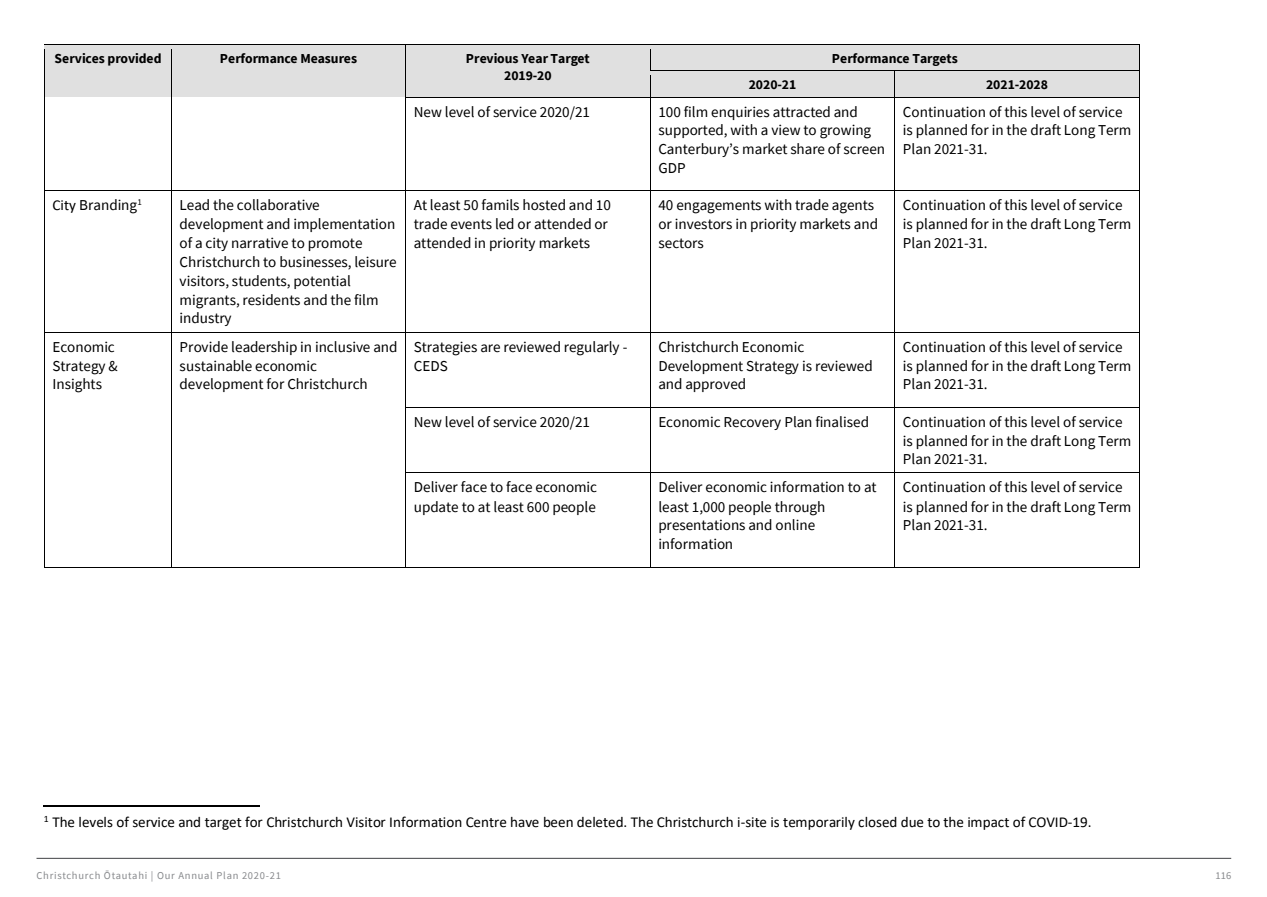
<style>
.page{position:relative;width:1267px;height:897px;background:#fff}
.page>*{position:absolute;margin:0;border:0;box-sizing:border-box;transform-origin:0 0}
.t1{font:15.15px/18.9px "Source Sans Pro";letter-spacing:-.005em;color:#000}
.t2{font:15.15px "Calibri";color:#000}
.t3{font:700 13.65px/17px "Source Sans Pro";color:#000;text-align:center}
.t4{font:10.5px "Source Sans Pro";letter-spacing:.07em;color:#87898c}
.s1{font-family:"Calibri"}
</style>
<div class="page">
<hr style="left:37px;top:857px;width:1194px;height:1px;background:#57585a">
<div style="left:45px;top:45px;width:126px;height:52px;background:#e0e0e0"></div>
<div style="left:172px;top:45px;width:233px;height:52px;background:#e0e0e0"></div>
<div style="left:406px;top:45px;width:244px;height:52px;background:#e0e0e0"></div>
<div style="left:650px;top:45px;width:489px;height:26px;background:#e0e0e0"></div>
<hr style="left:45px;top:44px;width:126px;height:1px;background:#000">
<hr style="left:172px;top:44px;width:233px;height:1px;background:#000">
<hr style="left:406px;top:44px;width:243px;height:1px;background:#000">
<hr style="left:650px;top:44px;width:489px;height:1px;background:#000">
<div style="left:650px;top:71px;width:244px;height:26px;background:#e0e0e0"></div>
<div style="left:895px;top:71px;width:244px;height:26px;background:#e0e0e0"></div>
<svg style="left:44px;top:44px;width:1px;height:58px"></svg>
<svg style="left:171px;top:44px;width:1px;height:58px"></svg>
<svg style="left:405px;top:44px;width:1px;height:58px"></svg>
<hr style="left:406px;top:97px;width:243px;height:1px;background:#000">
<hr style="left:650px;top:97px;width:244px;height:1px;background:#000">
<svg style="left:894px;top:71px;width:1px;height:31px"></svg>
<hr style="left:895px;top:97px;width:244px;height:1px;background:#000">
<svg style="left:1139px;top:44px;width:1px;height:58px"></svg>
<hr style="left:44px;top:102px;width:1px;height:88px;background:#000">
<hr style="left:171px;top:102px;width:1px;height:88px;background:#000">
<hr style="left:405px;top:102px;width:1px;height:88px;background:#000">
<hr style="left:649px;top:102px;width:1px;height:88px;background:#000">
<hr style="left:894px;top:102px;width:1px;height:88px;background:#000">
<hr style="left:1139px;top:102px;width:1px;height:88px;background:#000">
<hr style="left:45px;top:190px;width:126px;height:1px;background:#000">
<hr style="left:172px;top:190px;width:233px;height:1px;background:#000">
<hr style="left:406px;top:190px;width:243px;height:1px;background:#000">
<hr style="left:650px;top:190px;width:244px;height:1px;background:#000">
<hr style="left:895px;top:190px;width:244px;height:1px;background:#000">
<hr style="left:44px;top:195px;width:1px;height:137px;background:#000">
<hr style="left:171px;top:195px;width:1px;height:137px;background:#000">
<hr style="left:405px;top:195px;width:1px;height:137px;background:#000">
<hr style="left:649px;top:195px;width:1px;height:137px;background:#000">
<hr style="left:894px;top:195px;width:1px;height:137px;background:#000">
<hr style="left:1139px;top:195px;width:1px;height:137px;background:#000">
<hr style="left:45px;top:332px;width:126px;height:1px;background:#000">
<hr style="left:172px;top:332px;width:233px;height:1px;background:#000">
<hr style="left:406px;top:332px;width:243px;height:1px;background:#000">
<hr style="left:650px;top:332px;width:244px;height:1px;background:#000">
<hr style="left:895px;top:332px;width:244px;height:1px;background:#000">
<hr style="left:44px;top:337px;width:1px;height:69px;background:#000">
<hr style="left:171px;top:337px;width:1px;height:69px;background:#000">
<hr style="left:405px;top:337px;width:1px;height:69px;background:#000">
<hr style="left:649px;top:337px;width:1px;height:69px;background:#000">
<hr style="left:894px;top:337px;width:1px;height:69px;background:#000">
<hr style="left:1139px;top:337px;width:1px;height:69px;background:#000">
<hr style="left:406px;top:406px;width:243px;height:1px;background:#000">
<hr style="left:650px;top:406px;width:244px;height:1px;background:#000">
<hr style="left:895px;top:406px;width:244px;height:1px;background:#000">
<hr style="left:44px;top:411px;width:1px;height:61px;background:#000">
<hr style="left:171px;top:411px;width:1px;height:61px;background:#000">
<hr style="left:405px;top:411px;width:1px;height:61px;background:#000">
<hr style="left:649px;top:411px;width:1px;height:61px;background:#000">
<hr style="left:894px;top:411px;width:1px;height:61px;background:#000">
<hr style="left:1139px;top:411px;width:1px;height:61px;background:#000">
<hr style="left:406px;top:472px;width:243px;height:1px;background:#000">
<hr style="left:650px;top:472px;width:244px;height:1px;background:#000">
<hr style="left:895px;top:472px;width:244px;height:1px;background:#000">
<hr style="left:44px;top:477px;width:1px;height:89px;background:#000">
<hr style="left:45px;top:566px;width:126px;height:1px;background:#000">
<hr style="left:171px;top:477px;width:1px;height:89px;background:#000">
<hr style="left:172px;top:566px;width:233px;height:1px;background:#000">
<hr style="left:405px;top:477px;width:1px;height:89px;background:#000">
<hr style="left:406px;top:566px;width:243px;height:1px;background:#000">
<hr style="left:649px;top:477px;width:1px;height:89px;background:#000">
<hr style="left:650px;top:566px;width:244px;height:1px;background:#000">
<hr style="left:894px;top:477px;width:1px;height:89px;background:#000">
<hr style="left:895px;top:566px;width:244px;height:1px;background:#000">
<hr style="left:1139px;top:477px;width:1px;height:89px;background:#000">
<hr style="left:44px;top:805px;width:216px;height:1px;background:#000">
<p class="t3" style="left:55px;top:49px;width:108px">Services provided</p>
<p class="t3" style="left:220px;top:49px;width:139px">Performance Measures</p>
<p class="t3" style="left:466px;top:49px;width:125px">Previous Year Target<br>2019-20</p>
<p class="t3" style="left:831px;top:49px;width:127px">Performance Targets</p>
<p class="t3" style="left:748px;top:76px;width:49px">2020-21</p>
<p class="t3" style="left:986px;top:76px;width:63px">2021-2028</p>
<p class="t1" style="left:414px;top:102px;width:177px">New level of service 2020/21</p>
<p class="t1" style="left:658px;top:102px;width:228px">100 film enquiries attracted and supported, with a view to growing<br>Canterbury’s market share of screen<br>GDP</p>
<p class="t1" style="left:902px;top:102px;width:230px">Continuation of this level of service is planned for in the draft Long Term<br>Plan 2021-31.</p>
<p class="t1" style="left:52px;top:196px;width:91px"><span class="s1">City</span> Branding<sup>1</sup></p>
<p class="t1" style="left:180px;top:196px;width:219px">Lead the collaborative development and implementation of a city narrative to promote<br>Christchurch to businesses, leisure visitors, students, potential migrants, residents and the film industry</p>
<p class="t1" style="left:414px;top:196px;width:199px">At least 50 famils hosted and 10 trade events led or attended or attended in priority markets</p>
<p class="t1" style="left:658px;top:196px;width:221px">40 engagements with trade agents or investors in priority markets and sectors</p>
<p class="t1" style="left:902px;top:196px;width:230px">Continuation of this level of service is planned for in the draft Long Term<br>Plan 2021-31.</p>
<p class="t1" style="left:52px;top:337px;width:67px">Economic<br>Strategy &amp;<br>Insights</p>
<p class="t1" style="left:180px;top:337px;width:219px">Provide leadership in inclusive and sustainable economic development for Christchurch</p>
<p class="t1" style="left:414px;top:337px;width:215px">Strategies are reviewed regularly -<br>CEDS</p>
<p class="t1" style="left:658px;top:337px;width:216px">Christchurch Economic<br>Development Strategy is reviewed and approved</p>
<p class="t1" style="left:902px;top:337px;width:230px">Continuation of this level of service is planned for in the draft Long Term<br>Plan 2021-31.</p>
<p class="t1" style="left:414px;top:412px;width:177px">New level of service 2020/21</p>
<p class="t1" style="left:658px;top:412px;width:212px">Economic Recovery Plan finalised</p>
<p class="t1" style="left:902px;top:412px;width:230px">Continuation of this level of service is planned for in the draft Long Term<br>Plan 2021-31.</p>
<p class="t1" style="left:414px;top:477px;width:185px">Deliver face to face economic update to at least 600 people</p>
<p class="t1" style="left:658px;top:478px;width:220px">Deliver economic information to at least 1,000 people through presentations and online information</p>
<p class="t1" style="left:902px;top:478px;width:230px">Continuation of this level of service is planned for in the draft Long Term<br>Plan 2021-31.</p>
<p class="t2" style="left:44px;top:811px;width:1049px"><sup>1</sup> The levels of service and target for Christchurch Visitor Information Centre have been deleted. The Christchurch i-site is temporarily closed due to the impact of COVID-19.</p>
<p class="t4" style="left:37px;top:869px;width:246px">Christchurch Ōtautahi | Our Annual Plan 2020-21</p>
<p class="t4" style="left:1215px;top:869px;width:17px">116</p>
</div>
